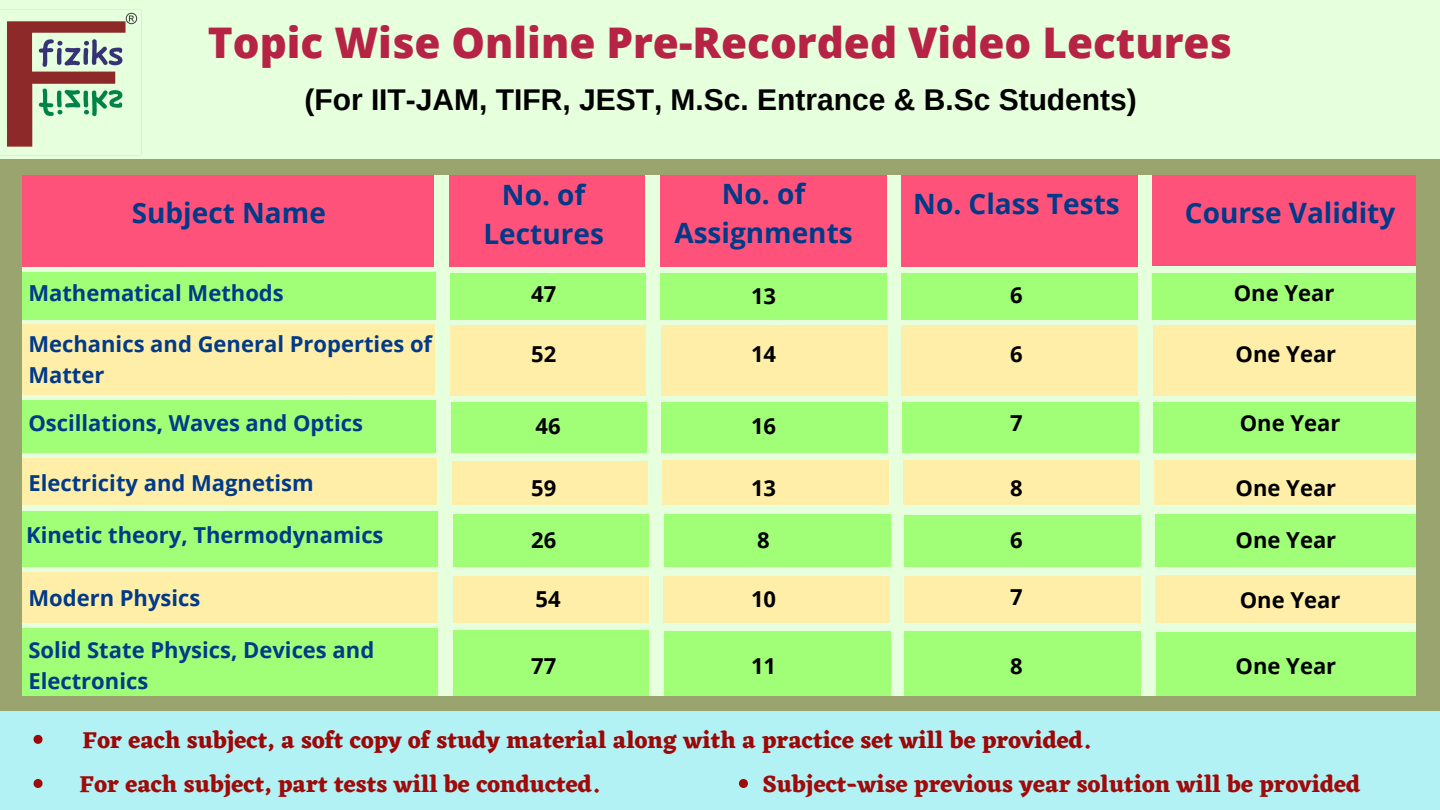
<style>
.page{position:relative;width:1440px;height:810px;background:#e6ffdc}
.page>*{position:absolute;margin:0;border:0;box-sizing:border-box;transform-origin:0 0}
.t1{font:800 42.3px "Open Sans";color:#b62345}
.t2{font:700 30px "Arimo";color:#000}
.t3{font:700 28px/39px "Open Sans";color:#003a89;text-align:center}
.t4{font:700 24px "Eczar";color:#9f0a0a}
.t5{font:700 24px "Eczar";color:#9d0707}
.t6{font:700 22px/30.8px "Open Sans";color:#003a89}
.t7{font:700 22px "Open Sans";color:#000}
</style>
<div class="page">
<img style="left:0;top:9px;width:142px;height:147px">
<div style="left:21px;top:167px;width:412px;height:99px;background:#ff527a"></div>
<div style="left:450px;top:167px;width:195px;height:99px;background:#ff527a"></div>
<div style="left:660px;top:167px;width:227px;height:99px;background:#ff527a"></div>
<div style="left:901px;top:167px;width:236px;height:99px;background:#ff527a"></div>
<div style="left:1152px;top:167px;width:264px;height:99px;background:#ff527a"></div>
<div style="left:22px;top:272px;width:414px;height:48px;background:#a0ff77"></div>
<div style="left:450px;top:273px;width:196px;height:47px;background:#a0ff77"></div>
<div style="left:661px;top:273px;width:226px;height:47px;background:#a0ff77"></div>
<div style="left:901px;top:273px;width:236px;height:47px;background:#a0ff77"></div>
<div style="left:1152px;top:273px;width:264px;height:47px;background:#a0ff77"></div>
<div style="left:22px;top:324px;width:413px;height:70px;background:#ffeea7"></div>
<div style="left:450px;top:326px;width:196px;height:70px;background:#ffeea7"></div>
<div style="left:661px;top:325px;width:226px;height:71px;background:#ffeea7"></div>
<div style="left:902px;top:326px;width:236px;height:70px;background:#ffeea7"></div>
<div style="left:1153px;top:325px;width:264px;height:70px;background:#ffeea7"></div>
<div style="left:22px;top:400px;width:414px;height:53px;background:#a0ff77"></div>
<div style="left:451px;top:403px;width:196px;height:50px;background:#a0ff77"></div>
<div style="left:662px;top:402px;width:226px;height:51px;background:#a0ff77"></div>
<div style="left:902px;top:402px;width:236px;height:51px;background:#a0ff77"></div>
<div style="left:1153px;top:402px;width:264px;height:51px;background:#a0ff77"></div>
<div style="left:22px;top:458px;width:415px;height:47px;background:#ffeea7"></div>
<div style="left:452px;top:461px;width:195px;height:44px;background:#ffeea7"></div>
<div style="left:662px;top:461px;width:227px;height:44px;background:#ffeea7"></div>
<div style="left:903px;top:461px;width:236px;height:44px;background:#ffeea7"></div>
<div style="left:1154px;top:460px;width:264px;height:45px;background:#ffeea7"></div>
<div style="left:22px;top:511px;width:416px;height:56px;background:#a0ff77"></div>
<div style="left:453px;top:515px;width:196px;height:52px;background:#a0ff77"></div>
<div style="left:664px;top:515px;width:226px;height:52px;background:#a0ff77"></div>
<div style="left:904px;top:516px;width:237px;height:51px;background:#a0ff77"></div>
<div style="left:1155px;top:515px;width:263px;height:52px;background:#a0ff77"></div>
<div style="left:22px;top:573px;width:416px;height:50px;background:#ffeea7"></div>
<div style="left:453px;top:577px;width:195px;height:46px;background:#ffeea7"></div>
<div style="left:663px;top:576px;width:227px;height:47px;background:#ffeea7"></div>
<div style="left:904px;top:576px;width:236px;height:47px;background:#ffeea7"></div>
<div style="left:1155px;top:576px;width:264px;height:47px;background:#ffeea7"></div>
<div style="left:22px;top:628px;width:416px;height:70px;background:#a0ff77"></div>
<div style="left:453px;top:631px;width:196px;height:70px;background:#a0ff77"></div>
<div style="left:664px;top:631px;width:227px;height:70px;background:#a0ff77"></div>
<div style="left:905px;top:631px;width:236px;height:71px;background:#a0ff77"></div>
<div style="left:1156px;top:632px;width:264px;height:70px;background:#a0ff77"></div>
<div style="left:0;top:696px;width:1440px;height:15px;background:#99a46f"></div>
<div style="left:0;top:159px;width:1440px;height:16px;background:#99a46f"></div>
<div style="left:0;top:160px;width:22px;height:650px;background:#99a46f"></div>
<div style="left:1416px;top:167px;width:24px;height:643px;background:#99a46f"></div>
<div style="left:0;top:711px;width:1440px;height:99px;background:#b2f1f4"></div>
<svg style="left:34px;top:735px;width:9px;height:9px"></svg>
<svg style="left:34px;top:779px;width:9px;height:9px"></svg>
<svg style="left:739px;top:779px;width:9px;height:9px"></svg>
<p class="t1" style="left:208px;top:13px;width:1026px">Topic Wise Online Pre-Recorded Video Lectures</p>
<p class="t2" style="left:304px;top:82px;width:834px">(For IIT-JAM, TIFR, JEST, M.Sc. Entrance &amp; B.Sc Students)</p>
<p class="t3" style="left:132px;top:193px;width:196px">Subject Name</p>
<p class="t6" style="left:28px;top:277px;width:257px">Mathematical Methods</p>
<p class="t6" style="left:28px;top:328px;width:405px">Mechanics and General Properties of<br>Matter</p>
<p class="t6" style="left:28px;top:407px;width:336px">Oscillations, Waves and Optics</p>
<p class="t6" style="left:28px;top:467px;width:287px">Electricity and Magnetism</p>
<p class="t6" style="left:26px;top:519px;width:359px">Kinetic theory, Thermodynamics</p>
<p class="t6" style="left:28px;top:582px;width:174px">Modern Physics</p>
<p class="t6" style="left:28px;top:634px;width:347px">Solid State Physics, Devices and<br>Electronics</p>
<p class="t3" style="left:483px;top:174px;width:122px">No. of<br>Lectures</p>
<p class="t3" style="left:674px;top:173px;width:180px">No. of<br>Assignments</p>
<p class="t3" style="left:913px;top:184px;width:208px">No. Class Tests</p>
<p class="t3" style="left:1185px;top:193px;width:212px">Course Validity</p>
<p class="t7" style="left:531px;top:278px;width:27px">47</p>
<p class="t7" style="left:751px;top:280px;width:27px">13</p>
<p class="t7" style="left:1010px;top:280px;width:14px">6</p>
<p class="t7" style="left:1234px;top:277px;width:102px">One Year</p>
<p class="t7" style="left:531px;top:338px;width:27px">52</p>
<p class="t7" style="left:751px;top:338px;width:27px">14</p>
<p class="t7" style="left:1010px;top:338px;width:14px">6</p>
<p class="t7" style="left:1236px;top:338px;width:102px">One Year</p>
<p class="t7" style="left:535px;top:410px;width:27px">46</p>
<p class="t7" style="left:751px;top:410px;width:27px">16</p>
<p class="t7" style="left:1010px;top:408px;width:14px">7</p>
<p class="t7" style="left:1240px;top:408px;width:102px">One Year</p>
<p class="t7" style="left:531px;top:473px;width:27px">59</p>
<p class="t7" style="left:531px;top:525px;width:27px">26</p>
<p class="t7" style="left:751px;top:473px;width:27px">13</p>
<p class="t7" style="left:757px;top:525px;width:14px">8</p>
<p class="t7" style="left:1010px;top:473px;width:14px">8</p>
<p class="t7" style="left:1010px;top:525px;width:14px">6</p>
<p class="t7" style="left:1236px;top:473px;width:102px">One Year</p>
<p class="t7" style="left:1236px;top:525px;width:102px">One Year</p>
<p class="t7" style="left:535px;top:583px;width:27px">54</p>
<p class="t7" style="left:751px;top:583px;width:27px">10</p>
<p class="t7" style="left:1010px;top:582px;width:14px">7</p>
<p class="t7" style="left:1240px;top:584px;width:102px">One Year</p>
<p class="t7" style="left:531px;top:651px;width:27px">77</p>
<p class="t7" style="left:751px;top:651px;width:27px">11</p>
<p class="t7" style="left:1010px;top:651px;width:14px">8</p>
<p class="t7" style="left:1236px;top:651px;width:102px">One Year</p>
<p class="t5" style="left:83px;top:726px;width:1009px">For each subject, a soft copy of study material along with a practice set will be provided.</p>
<p class="t4" style="left:80px;top:770px;width:521px">For each subject, part tests will be conducted.</p>
<p class="t4" style="left:762px;top:770px;width:599px">Subject-wise previous year solution will be provided</p>
</div>
